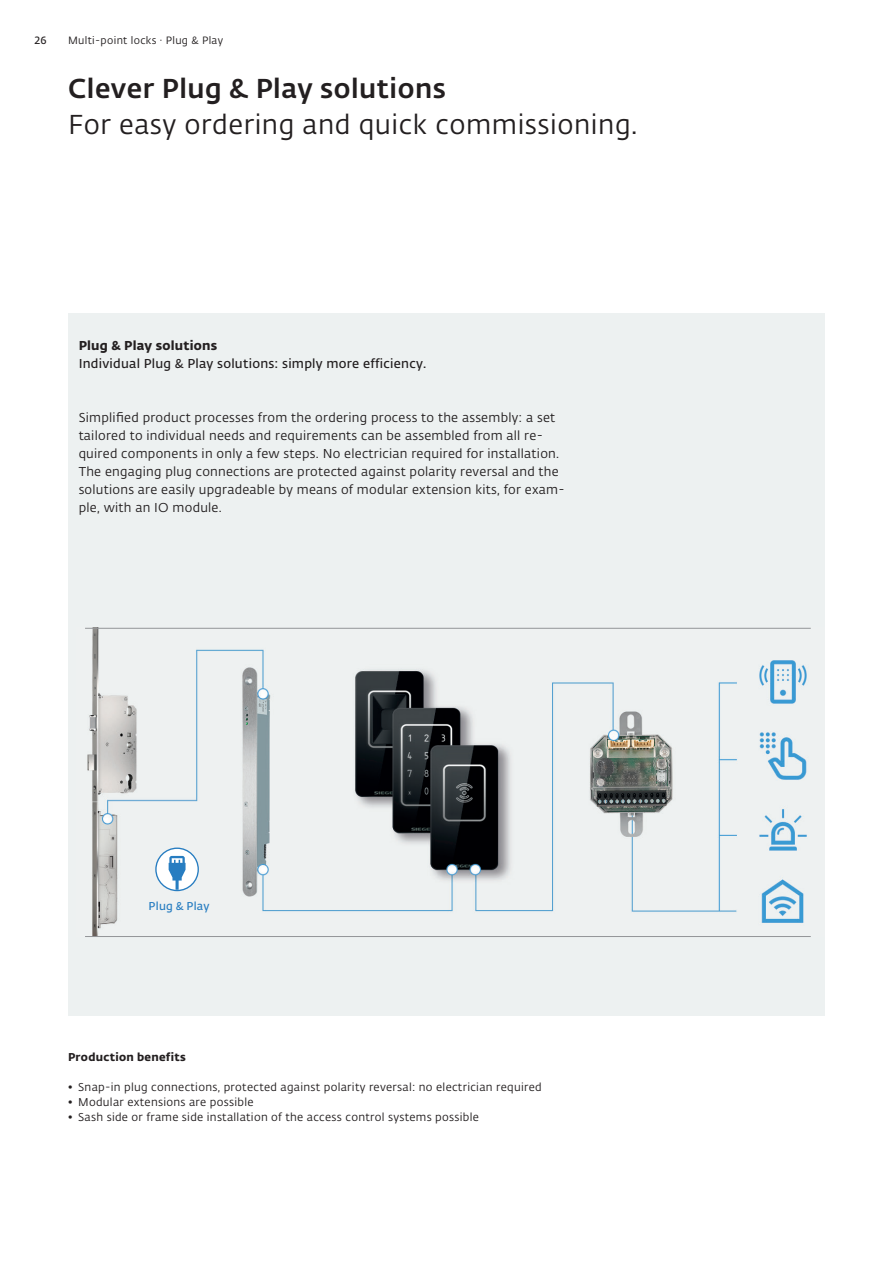
<style>
.page{position:relative;width:893px;height:1263px;background:#fff}
.page>*{position:absolute;margin:0;border:0;box-sizing:border-box;transform-origin:0 0}
.t1{font:27px "Fedra Sans Alt Pro";letter-spacing:.02em;color:#231f20}
.t2{font:500 27px "Fedra Sans Alt Pro";letter-spacing:.02em;color:#231f20}
.t3{font:12.75px/18px "Fedra Sans Alt Pro";letter-spacing:.02em;color:#231f20}
.t4{font:600 12.75px "Fedra Sans Alt Pro";letter-spacing:.02em;color:#231f20}
.t5{font:700 12.75px "Fedra Sans Alt Pro";letter-spacing:.02em;color:#231f20}
.t6{font:11.25px "Fedra Sans Alt Pro";letter-spacing:.025em;color:#231f20}
.t7{font:700 11.25px "Fedra Sans Alt Pro";letter-spacing:.025em;color:#231f20}
.t8{font:600 11.25px "Fedra Sans Alt Pro";letter-spacing:.025em;color:#277dc1}
.t9{font:10.5px "Fedra Sans Alt Pro";letter-spacing:.03em;color:#231f20}
.t10{font:600 10.5px "Fedra Sans Alt Pro";color:#231f20}
</style>
<div class="page">
<div style="left:68px;top:314px;width:757px;height:702px;background:#edf1f1"></div>
<img style="left:87px;top:629px;width:720px;height:307px">
<div style="left:156px;top:848px;width:42px;height:42px;background:#fff;border-radius:50%"></div>
<svg style="left:169px;top:856px;width:17px;height:34px"></svg>
<div style="left:155px;top:847px;width:44px;height:44px;border:1px solid #277dc1;border-radius:50%"></div>
<hr style="left:85px;top:936px;width:726px;height:1px;background:#939598">
<hr style="left:85px;top:628px;width:726px;height:1px;background:#939598">
<p class="t10" style="left:34px;top:32px;width:14px">26</p>
<p class="t9" style="left:68px;top:33px;width:157px">Multi-point locks · Plug &amp; Play</p>
<h1 class="t2" style="left:68px;top:68px;width:379px">Clever Plug &amp; Play solutions</h1>
<h1 class="t1" style="left:68px;top:105px;width:571px">For easy ordering and quick commissioning.</h1>
<p class="t5" style="left:79px;top:335px;width:140px">Plug &amp; Play solutions</p>
<p class="t4" style="left:79px;top:354px;width:349px">Individual Plug &amp; Play solutions: simply more efficiency.</p>
<p class="t3" style="left:79px;top:408px;width:487px">Simplified product processes from the ordering process to the assembly: a set tailored to individual needs and requirements can be assembled from all re&shy;quired components in only a few steps. No electrician required for installation.<br>The engaging plug connections are protected against polarity reversal and the solutions are easily upgradeable by means of modular extension kits, for exam&shy;ple, with an IO module.</p>
<p class="t8" style="left:149px;top:898px;width:62px">Plug &amp; Play</p>
<p class="t7" style="left:68px;top:1048px;width:119px">Production benefits</p>
<p class="t6" style="left:68px;top:1079px;width:475px">• Snap-in plug connections, protected against polarity reversal: no electrician required</p>
<p class="t6" style="left:68px;top:1094px;width:187px">• Modular extensions are possible</p>
<p class="t6" style="left:68px;top:1109px;width:412px">• Sash side or frame side installation of the access control systems possible</p>
</div>
